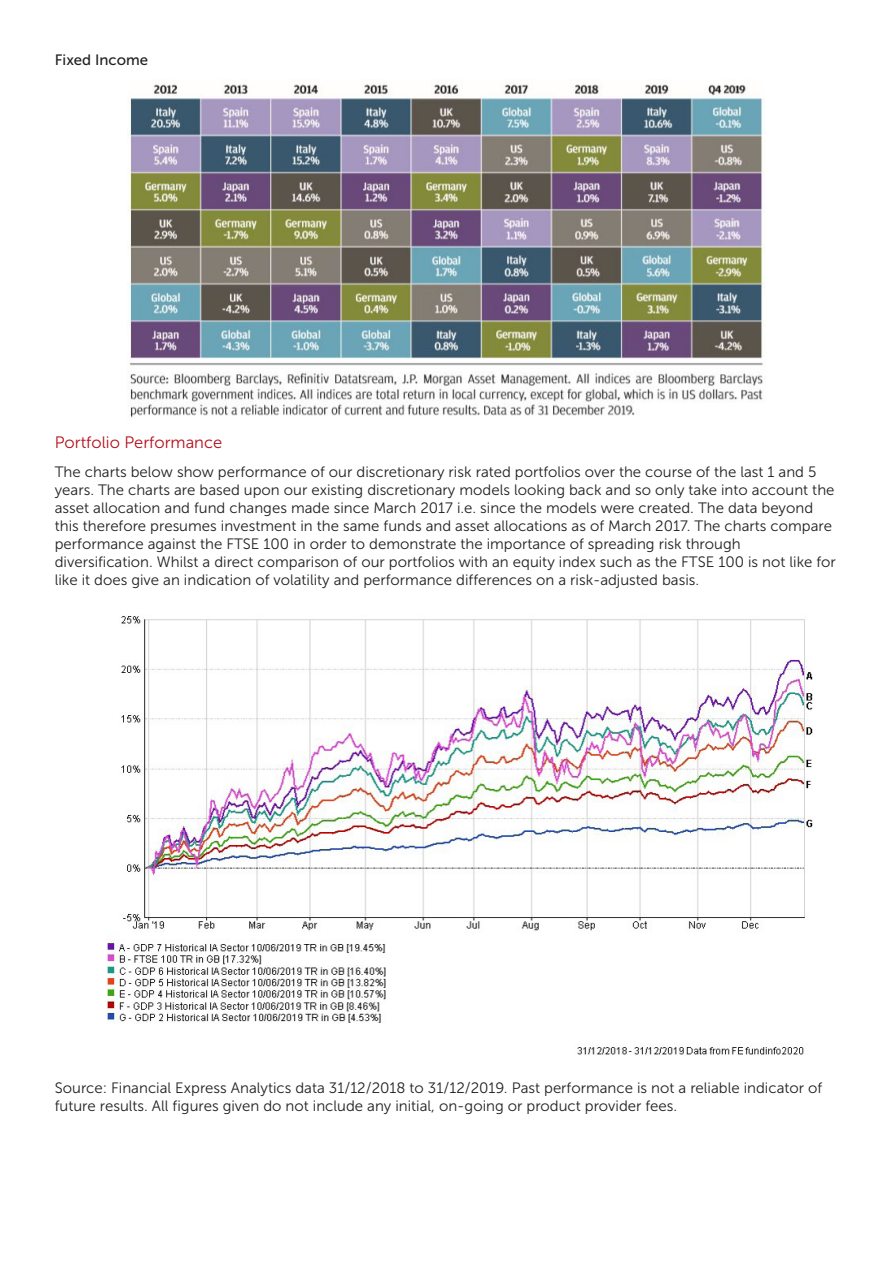
<style>
.page{position:relative;width:893px;height:1263px;background:#fff}
.page>*{position:absolute;margin:0;border:0;box-sizing:border-box;transform-origin:0 0}
.t1{font:16.5px "Museo Sans 300";color:#b50e1a}
.t2{font:15px/18px "Museo Sans 300";color:#231f20}
.t3{font:15px "Museo Sans 500";color:#231f20}
</style>
<div class="page">
<img style="left:106px;top:616px;width:707px;height:439px">
<img style="left:127px;top:84px;width:637px;height:334px">
<p class="t3" style="left:55px;top:52px;width:95px">Fixed Income</p>
<p class="t1" style="left:55px;top:434px;width:169px">Portfolio Performance</p>
<p class="t2" style="left:55px;top:463px;width:781px">The charts below show performance of our discretionary risk rated portfolios over the course of the last 1 and 5 years. The charts are based upon our existing discretionary models looking back and so only take into account the asset allocation and fund changes made since March 2017 i.e. since the models were created. The data beyond this therefore presumes investment in the same funds and asset allocations as of March 2017. The charts compare performance against the FTSE 100 in order to demonstrate the importance of spreading risk through</p>
<p class="t2" style="left:55px;top:553px;width:783px">diversification. Whilst a direct comparison of our portfolios with an equity index such as the FTSE 100 is not like for like it does give an indication of volatility and performance differences on a risk-adjusted basis.</p>
<p class="t2" style="left:55px;top:1079px;width:769px">Source: Financial Express Analytics data 31/12/2018 to 31/12/2019. Past performance is not a reliable indicator of future results. All figures given do not include any initial, on-going or product provider fees.</p>
</div>
